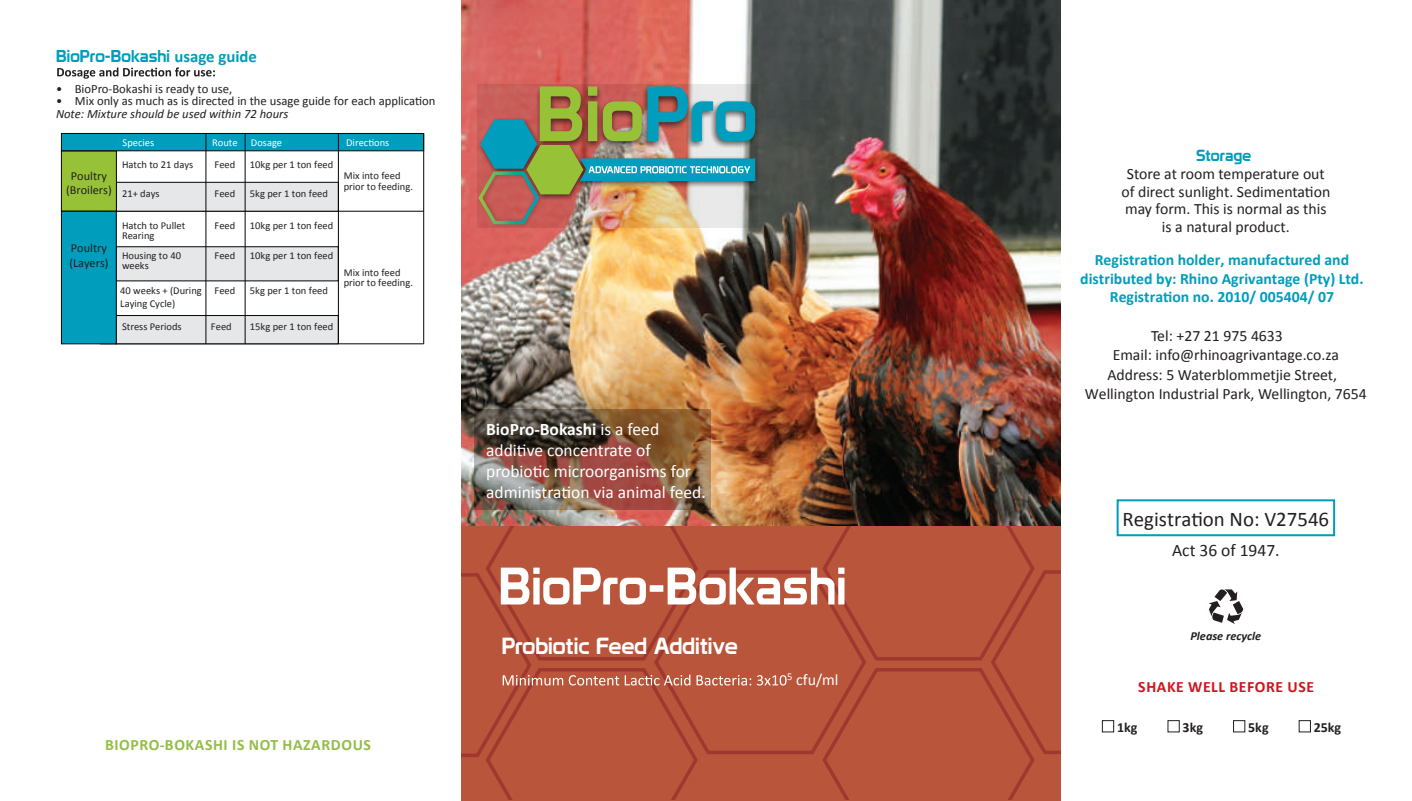
<style>
.page{position:relative;width:1412px;height:801px;background:#fff}
.page>*{position:absolute;margin:0;border:0;box-sizing:border-box;transform-origin:0 0}
.t1{font:51.45px "Prototype";color:#fff}
.t2{font:22.75px "Prototype";color:#fff}
.t3{font:20.82px "Calibri";color:#231f20}
.t4{font:17.5px/21px "Calibri";color:#fff}
.t5{font:17.5px "Calibri";color:#231f20}
.t6{font:16.8px "Prototype";color:#009dbc}
.t7{font:15.92px "Calibri";color:#fff}
.t8{font:15.75px/17.5px "Calibri";color:#231f20;text-align:center}
.t9{font:700 15.75px/18.9px "Calibri";color:#009dbc;text-align:center}
.t10{font:700 15.75px "Calibri";letter-spacing:.04em;color:#93bd47}
.t11{font:700 15.75px "Calibri";letter-spacing:.04em;color:#cf151d}
.t12{font:15.75px "Prototype";color:#009dbc}
.t13{font:700 14px "Calibri";color:#231f20}
.t14{font:12.6px/12.6px "Calibri";color:#231f20}
.t15{font:italic 12.6px "Calibri";color:#231f20}
.t16{font:12.25px/14.7px "Calibri";color:#231f20;text-align:center}
.t17{font:italic 700 12.25px "Calibri";color:#231f20}
.t18{font:10.5px/10.5px "Calibri";color:#231f20}
.t19{font:10.5px "Calibri";color:#fff}
.s1{font-family:"Calibri";font-weight:700}
.s2{font-weight:700}
</style>
<div class="page">
<hr style="left:100px;top:343px;width:323px;height:1px;background:#040503">
<hr style="left:100px;top:211px;width:323px;height:1px;background:#040503">
<img style="left:461px;top:0;width:599px;height:526px">
<svg style="left:477px;top:85px;width:281px;height:143px"></svg>
<svg style="left:461px;top:526px;width:599px;height:273px;background:#b7533a"></svg>
<svg style="left:57px;top:67px;width:158px;height:12px"></svg>
<div style="left:1102px;top:720px;width:11px;height:11px;border:1px solid #231f20"></div>
<div style="left:1233px;top:720px;width:11px;height:11px;border:1px solid #231f20"></div>
<div style="left:1298px;top:720px;width:12px;height:11px;border:1px solid #231f20"></div>
<img style="left:476px;top:86px;width:279px;height:140px">
<img style="left:474px;top:409px;width:237px;height:101px">
<div style="left:1116px;top:499px;width:218px;height:37px;border:2px solid #009dbc"></div>
<svg style="left:1209px;top:589px;width:34px;height:34px"></svg>
<div style="left:61px;top:133px;width:363px;height:18px;background:#009dbc;border:1px solid #040503"></div>
<div style="left:116px;top:182px;width:222px;height:29px;background:#e6e7e9;border:1px solid #040503"></div>
<div style="left:116px;top:246px;width:222px;height:35px;background:#e6e7e9"></div>
<div style="left:116px;top:315px;width:222px;height:29px;background:#e6e7e9;border:1px solid #040503"></div>
<div style="left:61px;top:211px;width:55px;height:133px;background:#009dbc;border:1px solid #040503"></div>
<div style="left:61px;top:151px;width:56px;height:60px;background:#97c237;border:1px solid #040503"></div>
<hr style="left:206px;top:133px;width:1px;height:211px;background:#040503">
<hr style="left:245px;top:133px;width:1px;height:210px;background:#040503">
<hr style="left:338px;top:133px;width:1px;height:210px;background:#040503">
<hr style="left:423px;top:133px;width:1px;height:211px;background:#040503">
<h3 class="t6" style="left:56px;top:45px;width:202px">BioPro-Bokashi <span class="s1">usage guide</span></h3>
<p class="t14" style="left:56px;top:81px;width:177px">• BioPro-Bokashi is ready to use, •</p>
<p class="t14" style="left:75px;top:94px;width:362px">Mix only as much as is directed in the usage guide for each application</p>
<p class="t15" style="left:56px;top:105px;width:234px">Note: Mixture should be used within 72 hours</p>
<p class="t19" style="left:123px;top:136px;width:33px">Species</p>
<p class="t19" style="left:212px;top:136px;width:27px">Route</p>
<p class="t19" style="left:251px;top:136px;width:33px">Dosage</p>
<p class="t19" style="left:346px;top:136px;width:45px">Directions</p>
<p class="t18" style="left:344px;top:170px;width:71px">Mix into feed prior to feeding.</p>
<p class="t18" style="left:250px;top:159px;width:85px">10kg per 1 ton feed</p>
<p class="t18" style="left:250px;top:188px;width:80px">5kg per 1 ton feed</p>
<p class="t18" style="left:122px;top:159px;width:73px">Hatch to 21 days</p>
<p class="t18" style="left:122px;top:188px;width:39px">21+ days</p>
<p class="t18" style="left:214px;top:159px;width:22px">Feed</p>
<p class="t18" style="left:214px;top:188px;width:22px">Feed</p>
<p class="t16" style="left:66px;top:167px;width:47px">Poultry (Broilers)</p>
<p class="t16" style="left:69px;top:240px;width:41px;text-align:left">Poultry (Layers)</p>
<p class="t18" style="left:122px;top:219px;width:65px">Hatch to Pullet<br>Rearing</p>
<p class="t18" style="left:122px;top:249px;width:60px">Housing to 40 weeks</p>
<p class="t18" style="left:120px;top:284px;width:83px;line-height:12.2px">40 weeks + (During<br>Laying Cycle)</p>
<p class="t18" style="left:122px;top:320px;width:61px">Stress Periods</p>
<p class="t18" style="left:214px;top:219px;width:22px">Feed</p>
<p class="t18" style="left:214px;top:249px;width:22px">Feed</p>
<p class="t18" style="left:250px;top:219px;width:85px">10kg per 1 ton feed</p>
<p class="t18" style="left:250px;top:249px;width:85px">10kg per 1 ton feed</p>
<p class="t18" style="left:214px;top:285px;width:22px">Feed</p>
<p class="t18" style="left:250px;top:285px;width:80px">5kg per 1 ton feed</p>
<p class="t18" style="left:211px;top:320px;width:22px">Feed</p>
<p class="t18" style="left:250px;top:320px;width:85px">15kg per 1 ton feed</p>
<p class="t18" style="left:344px;top:266px;width:71px">Mix into feed prior to feeding.</p>
<h3 class="t10" style="left:105px;top:733px;width:267px">BIOPRO-BOKASHI IS NOT HAZARDOUS</h3>
<h3 class="t4" style="left:486px;top:417px;width:221px"><span class="s2">BioPro-Bokashi</span> is a feed additive concentrate of probiotic microorganisms for administration via animal feed.</h3>
<h1 class="t1" style="left:498px;top:555px;width:349px">BioPro-Bokashi</h1>
<h2 class="t2" style="left:501px;top:631px;width:238px">Probiotic Feed Additive</h2>
<h3 class="t7" style="left:787px;top:670px;width:53px"><sup>5</sup> cfu/ml</h3>
<h3 class="t12" style="left:1195px;top:146px;width:57px">Storage</h3>
<h3 class="t8" style="left:1121px;top:164px;width:210px">Store at room temperature out of direct sunlight. Sedimentation may form. This is normal as this is a natural product.</h3>
<h3 class="t9" style="left:1080px;top:249px;width:285px">Registration holder, manufactured and distributed by: Rhino Agrivantage (Pty) Ltd.<br>Registration no. 2010/ 005404/ 07</h3>
<h3 class="t8" style="left:1150px;top:326px;width:133px">Tel: +27 21 975 4633</h3>
<h3 class="t8" style="left:1112px;top:345px;width:228px">Email: info@rhinoagrivantage.co.za</h3>
<h3 class="t8" style="left:1107px;top:364px;width:231px">Address: 5 Waterblommetjie Street,</h3>
<h3 class="t8" style="left:1084px;top:384px;width:283px">Wellington Industrial Park, Wellington, 7654</h3>
<h3 class="t3" style="left:1122px;top:505px;width:208px">Registration No: V27546</h3>
<h3 class="t5" style="left:1172px;top:539px;width:109px">Act 36 of 1947.</h3>
<p class="t17" style="left:1190px;top:628px;width:72px">Please recycle</p>
<h3 class="t11" style="left:1138px;top:675px;width:177px">SHAKE WELL BEFORE USE</h3>
<h3 class="t13" style="left:1117px;top:717px;width:22px">1kg</h3>
<h3 class="t13" style="left:1182px;top:717px;width:22px">3kg</h3>
<h3 class="t13" style="left:1248px;top:717px;width:22px">5kg</h3>
<h3 class="t13" style="left:1313px;top:717px;width:29px">25kg</h3>
</div>
